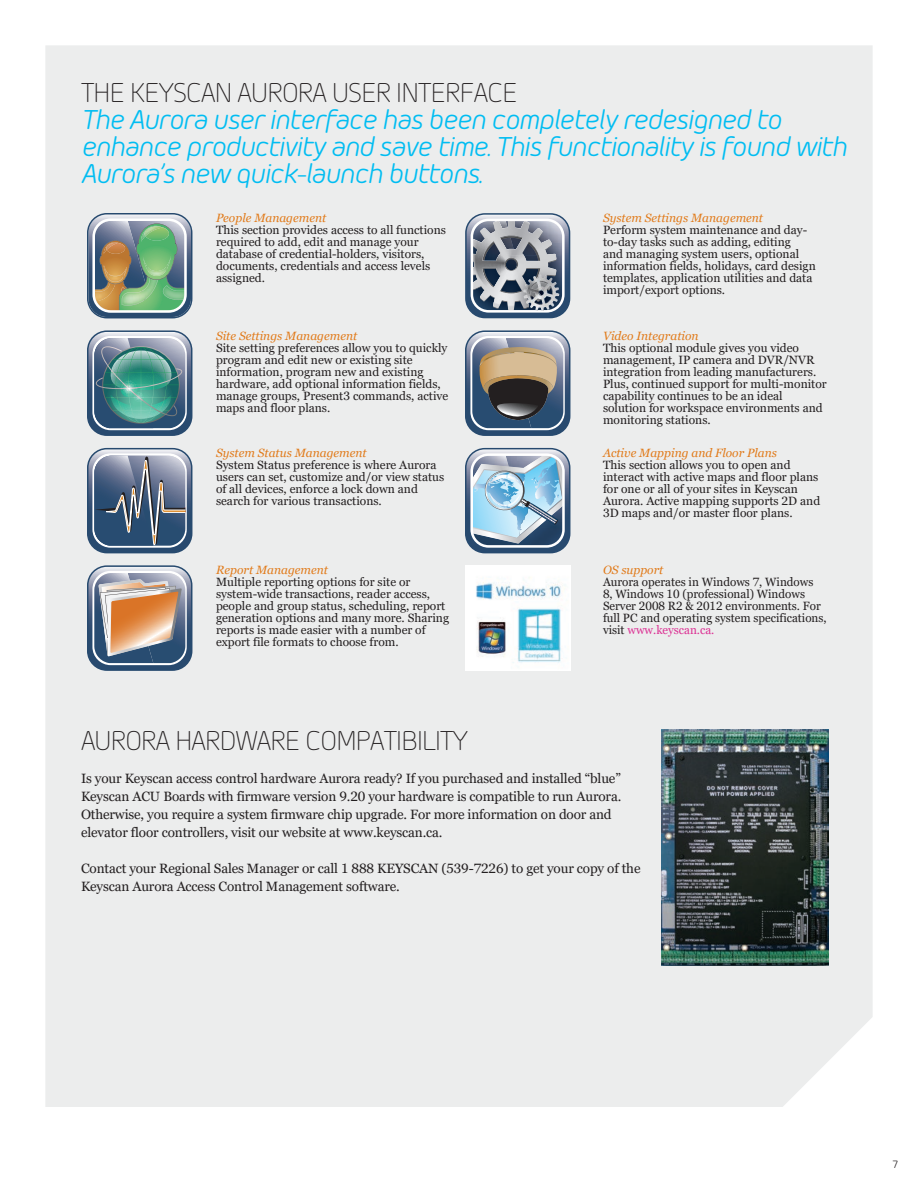
<style>
.page{position:relative;width:918px;height:1188px;background:#fff}
.page>*{position:absolute;margin:0;border:0;box-sizing:border-box;transform-origin:0 0}
.t1{font:italic 27px/27px "Morebi Rounded";letter-spacing:-.03em;color:#01bdf2}
.t2{font:300 27px "Morebi Rounded";letter-spacing:-.03em;color:#231f20}
.t3{font:13.5px/18px "Georgia Pro";letter-spacing:-.01em;color:#231f20}
.t4{font:12px/12px "Georgia Pro";color:#231f20}
.t5{font:italic 12px "Georgia Pro";color:#e17b1b}
.t6{font:10.5px "Morebi Rounded";color:#231f20}
.s1{color:#dc3194}
</style>
<div class="page">
<div style="left:45px;top:45px;width:828px;height:1062px;background:#eceded"></div>
<svg style="left:87px;top:213px;width:105px;height:105px;background:#869c8b"></svg>
<svg style="left:465px;top:213px;width:105px;height:105px;background:#8a94a2"></svg>
<img style="left:523px;top:275px;width:36px;height:36px">
<div style="left:87px;top:330px;width:105px;height:106px;border:2px solid #274a6f;border-radius:19px"></div>
<img style="left:88px;top:331px;width:104px;height:104px">
<svg style="left:465px;top:330px;width:105px;height:106px;background:#797e84"></svg>
<svg style="left:88px;top:449px;width:104px;height:104px;background:#697b93"></svg>
<svg style="left:465px;top:448px;width:105px;height:105px;background:#93b0c6"></svg>
<img style="left:487px;top:481px;width:18px;height:14px">
<svg style="left:87px;top:565px;width:105px;height:106px;background:#9f9593"></svg>
<img style="left:465px;top:565px;width:105px;height:106px">
<img style="left:662px;top:729px;width:166px;height:236px">
<h1 class="t2" style="left:81px;top:74px;width:438px">THE KEYSCAN AURORA USER INTERFACE</h1>
<h1 class="t1" style="left:81px;top:104px;width:767px">The Aurora user interface has been completely redesigned to enhance productivity and save time. This functionality is found with<br>Aurora’s new quick-launch buttons.</h1>
<p class="t5" style="left:216px;top:211px;width:112px">People Management</p>
<p class="t4" style="left:216px;top:224px;width:232px">This section provides access to all functions required to add, edit and manage your database of credential-holders, visitors, documents, credentials and access levels assigned.</p>
<p class="t5" style="left:603px;top:211px;width:162px">System Settings Management</p>
<p class="t4" style="left:603px;top:224px;width:214px">Perform system maintenance and day&shy;to-day tasks such as adding, editing<br>and managing system users, optional information fields, holidays, card design templates, application utilities and data import/export options.</p>
<p class="t5" style="left:216px;top:329px;width:143px">Site Settings Management</p>
<p class="t4" style="left:216px;top:342px;width:234px">Site setting preferences allow you to quickly program and edit new or existing site information, program new and existing hardware, add optional information fields, manage groups, Present3 commands, active maps and floor plans.</p>
<p class="t5" style="left:216px;top:446px;width:152px">System Status Management</p>
<p class="t4" style="left:216px;top:459px;width:230px">System Status preference is where Aurora users can set, customize and/or view status of all devices, enforce a lock down and search for various transactions.</p>
<p class="t5" style="left:216px;top:564px;width:114px">Report Management</p>
<p class="t4" style="left:216px;top:577px;width:235px">Multiple reporting options for site or system-wide transactions, reader access, people and group status, scheduling, report generation options and many more. Sharing reports is made easier with a number of export file formats to choose from.</p>
<p class="t5" style="left:603px;top:329px;width:97px">Video Integration</p>
<p class="t4" style="left:603px;top:342px;width:225px">This optional module gives you video management, IP camera and DVR/NVR integration from leading manufacturers.<br>Plus, continued support for multi-monitor capability continues to be an ideal solution for workspace environments and monitoring stations.</p>
<p class="t5" style="left:603px;top:446px;width:176px">Active Mapping and Floor Plans</p>
<p class="t4" style="left:603px;top:459px;width:219px">This section allows you to open and interact with active maps and floor plans for one or all of your sites in Keyscan Aurora. Active mapping supports 2D and 3D maps and/or master floor plans.</p>
<p class="t5" style="left:603px;top:564px;width:62px">OS support</p>
<p class="t4" style="left:603px;top:577px;width:225px">Aurora operates in Windows 7, Windows<br>8, Windows 10 (professional) Windows Server 2008 R2 &amp; 2012 environments. For full PC and operating system specifications, visit <span class="s1">www.keyscan.ca.</span></p>
<h1 class="t2" style="left:81px;top:722px;width:388px">AURORA HARDWARE COMPATIBILITY</h1>
<p class="t3" style="left:81px;top:770px;width:542px">Is your Keyscan access control hardware Aurora ready? If you purchased and installed “blue” Keyscan ACU Boards with firmware version 9.20 your hardware is compatible to run Aurora.<br>Otherwise, you require a system firmware chip upgrade. For more information on door and elevator floor controllers, visit our website at www.keyscan.ca.</p>
<p class="t3" style="left:81px;top:860px;width:561px">Contact your Regional Sales Manager or call 1 888 KEYSCAN (539-7226) to get your copy of the<br>Keyscan Aurora Access Control Management software.</p>
<p class="t6" style="left:893px;top:1157px;width:7px">7</p>
</div>
